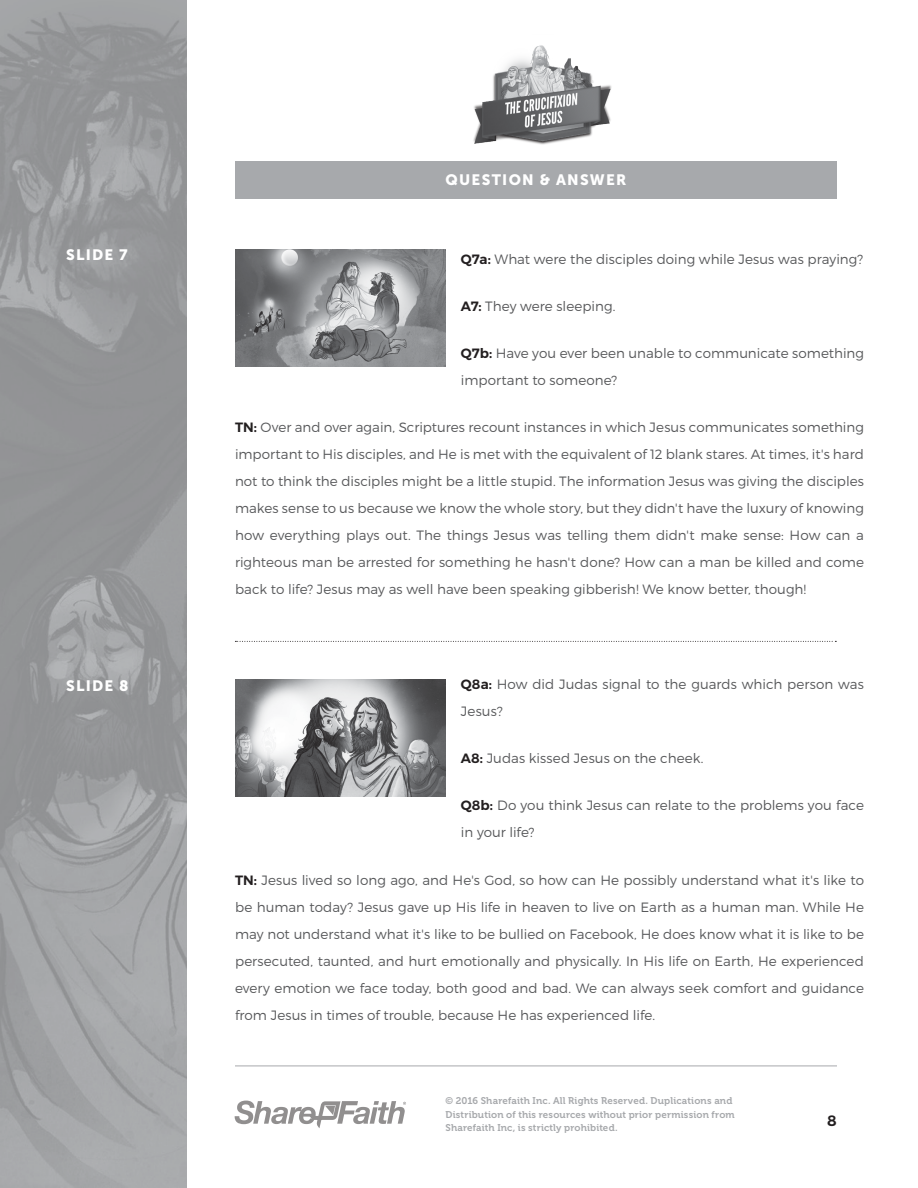
<style>
.page{position:relative;width:918px;height:1188px;background:#fff}
.page>*{position:absolute;margin:0;border:0;box-sizing:border-box;transform-origin:0 0}
.side-bar_Headings{font:15px "Museo Sans 900";letter-spacing:.085em;color:#fff}
.t1{font:600 15px "Montserrat";color:#231f20}
.Bold-First-Paragraph{font:300 13.5px/27px "Montserrat";color:#58595b}
.t2{font:9.75px/13.5px "Museo 700";letter-spacing:.015em;color:#a7a9ac}
.s1{font-weight:600;color:#231f20}
</style>
<div class="page">
<img style="left:0;top:0;width:187px;height:1188px">
<hr style="left:235px;top:1066px;width:602px;height:1px;background:#a7a9ac">
<svg style="left:235px;top:1101px;width:171px;height:27px"></svg>
<img style="left:473px;top:45px;width:139px;height:100px">
<div style="left:235px;top:161px;width:602px;height:37px;background:#a7a9ac"></div>
<svg style="left:235px;top:641px;width:601px;height:1px"></svg>
<img style="left:235px;top:249px;width:210px;height:117px">
<img style="left:235px;top:679px;width:210px;height:117px">
<p class="side-bar_Headings" style="left:66px;top:246px;width:63px">SLIDE 7</p>
<p class="side-bar_Headings" style="left:66px;top:677px;width:64px">SLIDE 8</p>
<p class="side-bar_Headings" style="left:446px;top:171px;width:182px">QUESTION &amp; ANSWER</p>
<p class="Bold-First-Paragraph" style="left:461px;top:245px;width:404px"><span class="s1">Q7a:</span> What were the disciples doing while Jesus was praying?</p>
<p class="Bold-First-Paragraph" style="left:461px;top:292px;width:156px"><span class="s1">A7:</span> They were sleeping.</p>
<p class="Bold-First-Paragraph" style="left:461px;top:340px;width:405px"><span class="s1">Q7b:</span> Have you ever been unable to communicate something important to someone?</p>
<p class="Bold-First-Paragraph" style="left:235px;top:414px;width:631px;text-align:justify"><span class="s1">TN:</span> Over and over again, Scriptures recount instances in which Jesus communicates something important to His disciples, and He is met with the equivalent of 12 blank stares. At times, it's hard not to think the disciples might be a little stupid. The information Jesus was giving the disciples makes sense to us because we know the whole story, but they didn't have the luxury of knowing how everything plays out. The things Jesus was telling them didn't make sense: How can a righteous man be arrested for something he hasn't done? How can a man be killed and come back to life? Jesus may as well have been speaking gibberish! We know better, though!</p>
<p class="Bold-First-Paragraph" style="left:461px;top:670px;width:404px"><span class="s1">Q8a:</span> How did Judas signal to the guards which person was<br>Jesus?</p>
<p class="Bold-First-Paragraph" style="left:461px;top:745px;width:244px"><span class="s1">A8:</span> Judas kissed Jesus on the cheek.</p>
<p class="Bold-First-Paragraph" style="left:461px;top:792px;width:404px"><span class="s1">Q8b:</span> Do you think Jesus can relate to the problems you face in your life?</p>
<p class="Bold-First-Paragraph" style="left:235px;top:866px;width:631px;text-align:justify"><span class="s1">TN:</span> Jesus lived so long ago, and He's God, so how can He possibly understand what it's like to be human today? Jesus gave up His life in heaven to live on Earth as a human man. While He may not understand what it's like to be bullied on Facebook, He does know what it is like to be persecuted, taunted, and hurt emotionally and physically. In His life on Earth, He experienced every emotion we face today, both good and bad. We can always seek comfort and guidance from Jesus in times of trouble, because He has experienced life.</p>
<p class="t2" style="left:446px;top:1094px;width:291px">© 2016 Sharefaith Inc. All Rights Reserved. Duplications and<br>Distribution of this resources without prior permission from<br>Sharefaith Inc, is strictly prohibited.</p>
<p class="t1" style="left:827px;top:1112px;width:11px">8</p>
</div>
